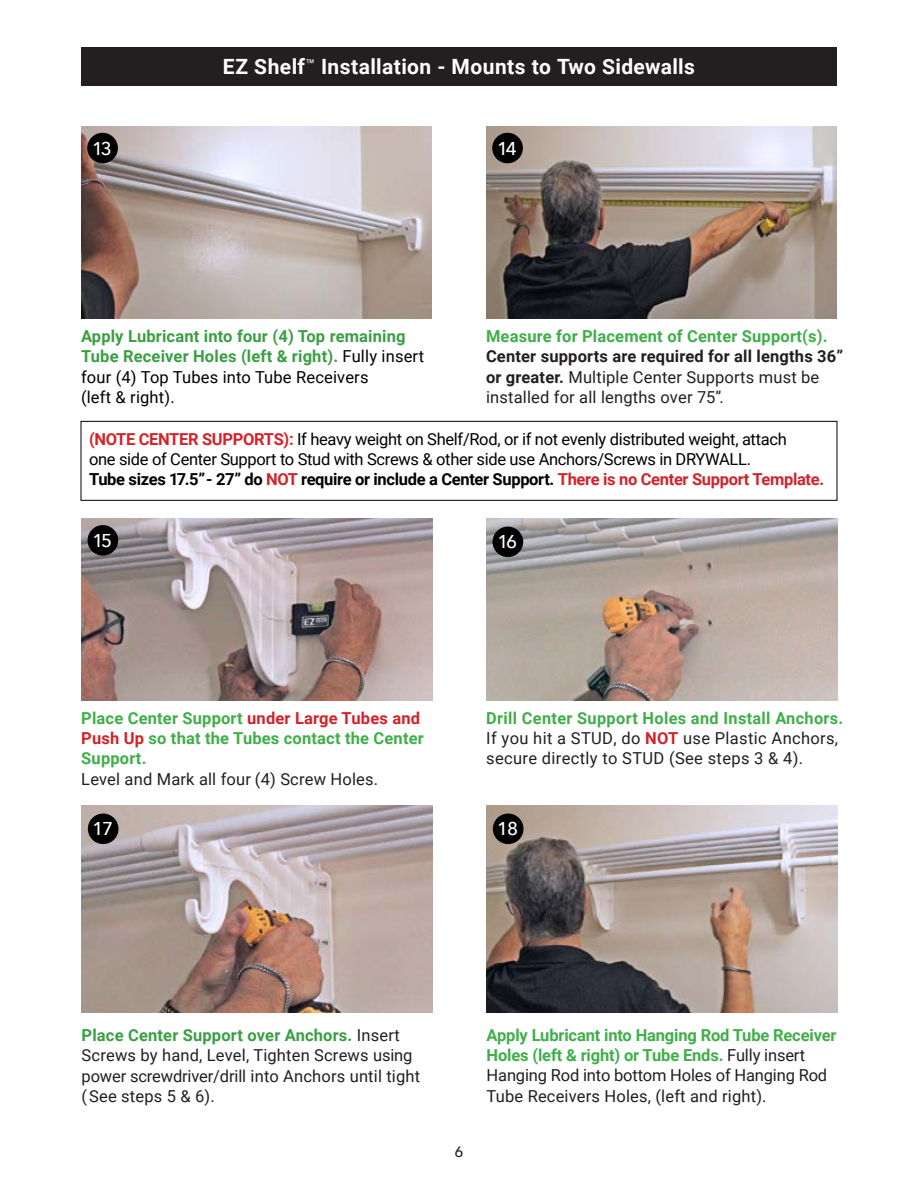
<style>
.page{position:relative;width:918px;height:1188px;background:#fff}
.page>*{position:absolute;margin:0;border:0;box-sizing:border-box;transform-origin:0 0}
.t1{font:700 21px "Roboto";letter-spacing:.02em;color:#fff}
.t2{font:500 18.6px "Avenir Next";letter-spacing:-.13em;color:#fff}
.t3{font:16.5px/20.2px "Roboto";letter-spacing:.01em;color:#231f20}
.t4{font:700 16.5px/20.2px "Roboto";letter-spacing:.01em;color:#40ae49}
.t5{font:16.5px "Roboto";letter-spacing:-.02em;color:#010101}
.t6{font:700 16.5px "Roboto";letter-spacing:-.02em;color:#010101}
.t7{font:700 16.5px/20.2px "Roboto";letter-spacing:-.01em;color:#40ae49}
.t8{font:700 16.5px/20.2px "Roboto";letter-spacing:.01em;color:#399f42}
.t9{font:16.5px/20.2px "Roboto";letter-spacing:-.01em;color:#231f20}
.t10{font:16.5px "Roboto";letter-spacing:.01em;color:#010101}
.t11{font:500 15px "Avenir";color:#231f20}
.s1{font-weight:400;color:#010101}
.s2{font-weight:700}
.s3{font-weight:700;color:#d1232a}
.s4{color:#d1232a}
.s5{font-weight:700;color:#399f42}
.s6{font-weight:400;color:#231f20}
</style>
<div class="page">
<div style="left:81px;top:48px;width:756px;height:38px;background:#231f20"></div>
<img style="left:81px;top:126px;width:351px;height:193px">
<div style="left:87px;top:133px;width:31px;height:30px;background:#010101;border-radius:50%"></div>
<img style="left:486px;top:126px;width:351px;height:193px">
<div style="left:492px;top:133px;width:31px;height:30px;background:#010101;border-radius:50%"></div>
<img style="left:82px;top:518px;width:350px;height:183px">
<div style="left:88px;top:525px;width:30px;height:31px;background:#010101;border-radius:50%"></div>
<img style="left:487px;top:518px;width:350px;height:183px">
<div style="left:493px;top:527px;width:30px;height:30px;background:#010101;border-radius:50%"></div>
<img style="left:82px;top:805px;width:351px;height:208px">
<div style="left:88px;top:814px;width:31px;height:30px;background:#010101;border-radius:50%"></div>
<img style="left:487px;top:805px;width:351px;height:208px">
<div style="left:493px;top:814px;width:31px;height:30px;background:#010101;border-radius:50%"></div>
<div style="left:81px;top:421px;width:756px;height:80px;border:1px solid #010101"></div>
<p class="t2" style="left:92px;top:132px;width:21px">13</p>
<p class="t1" style="left:223px;top:52px;width:474px">EZ Shelf<sup>™</sup> Installation - Mounts to Two Sidewalls</p>
<p class="t2" style="left:497px;top:132px;width:21px">14</p>
<p class="t8" style="left:81px;top:325px;width:345px">Apply Lubricant into four (4) Top remaining<br>Tube Receiver Holes (left &amp; right). <span class="s1">Fully insert</span></p>
<p class="t10" style="left:81px;top:365px;width:289px">four (4) Top Tubes into Tube Receivers</p>
<p class="t10" style="left:81px;top:385px;width:95px">(left &amp; right).</p>
<p class="t4" style="left:486px;top:325px;width:343px">Measure for Placement of Center Support(s).</p>
<p class="t3" style="left:486px;top:346px;width:359px"><span class="s2">Center supports are required for all lengths 36” or greater.</span> Multiple Center Supports must be installed for all lengths over 75”.</p>
<p class="t5" style="left:89px;top:427px;width:699px"><span class="s3">(NOTE CENTER SUPPORTS):</span> If heavy weight on Shelf/Rod, or if not evenly distributed weight, attach</p>
<p class="t5" style="left:89px;top:447px;width:663px">one side of Center Support to Stud with Screws &amp; other side use Anchors/Screws in DRYWALL.</p>
<p class="t6" style="left:89px;top:468px;width:737px">Tube sizes 17.5” - 27” do <span class="s4">NOT</span> require or include a Center Support. <span class="s4">There is no Center Support Template.</span></p>
<p class="t2" style="left:93px;top:525px;width:21px">15</p>
<p class="t2" style="left:498px;top:526px;width:21px">16</p>
<p class="t4" style="left:81px;top:707px;width:344px">Place Center Support <span class="s4">under Large Tubes and<br>Push Up</span> so that the Tubes contact the Center<br>Support.</p>
<p class="t3" style="left:81px;top:768px;width:298px">Level and Mark all four (4) Screw Holes.</p>
<p class="t2" style="left:92px;top:813px;width:22px">17</p>
<p class="t4" style="left:486px;top:707px;width:359px">Drill Center Support Holes and Install Anchors.</p>
<p class="t3" style="left:486px;top:727px;width:353px">If you hit a STUD, do <span class="s3">NOT</span> use Plastic Anchors, secure directly to STUD (See steps 3 &amp; 4).</p>
<p class="t2" style="left:497px;top:813px;width:22px">18</p>
<p class="t3" style="left:82px;top:1025px;width:340px"><span class="s5">Place Center Support over Anchors.</span> Insert Screws by hand, Level, Tighten Screws using power screwdriver/drill into Anchors until tight (See steps 5 &amp; 6).</p>
<p class="t11" style="left:455px;top:1139px;width:10px">6</p>
<p class="t7" style="left:487px;top:1024px;width:351px">Apply Lubricant into Hanging Rod Tube Receiver<br>Holes (left &amp; right) or Tube Ends. <span class="s6">Fully insert</span></p>
<p class="t9" style="left:487px;top:1065px;width:342px">Hanging Rod into bottom Holes of Hanging Rod<br>Tube Receivers Holes, (left and right).</p>
</div>
